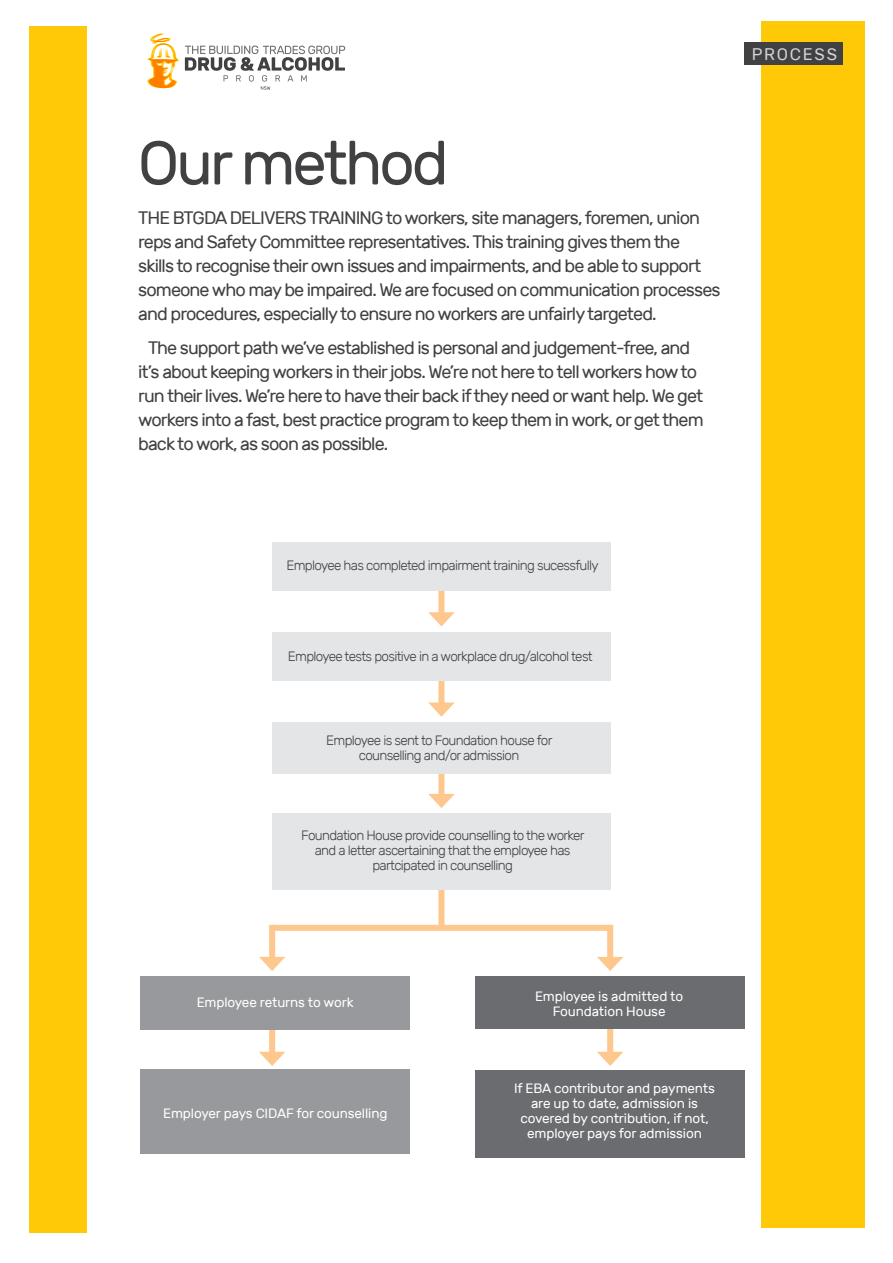
<style>
.page{position:relative;width:893px;height:1263px;background:#fff}
.page>*{position:absolute;margin:0;border:0;box-sizing:border-box;transform-origin:0 0}
.t1{font:61.65px "Rubik";letter-spacing:-.05em;color:#414042}
.t2{font:18px/24px "Rubik";letter-spacing:-.05em;color:#414042}
.t3{font:16.8px "Rubik";letter-spacing:.105em;color:#d1d3d4}
.t4{font:300 13.5px/15px "Rubik";letter-spacing:-.05em;color:#414042;text-align:center}
.t5{font:13.5px/15px "Rubik";letter-spacing:-.01em;color:#fff;text-align:center}
</style>
<div class="page">
<div style="left:29px;top:26px;width:57px;height:1206px;background:#ffc907"></div>
<div style="left:607px;top:1023px;width:6px;height:34px;background:#fdc78d"></div>
<svg style="left:597px;top:1052px;width:26px;height:14px"></svg>
<div style="left:269px;top:1023px;width:6px;height:34px;background:#fdc78d"></div>
<svg style="left:259px;top:1052px;width:26px;height:14px"></svg>
<div style="left:140px;top:1070px;width:269px;height:84px;background:#97999c"></div>
<div style="left:475px;top:1070px;width:269px;height:87px;background:#6b6c6f"></div>
<div style="left:438px;top:887px;width:6px;height:38px;background:#fdc78d"></div>
<div style="left:272px;top:925px;width:338px;height:6px;background:#fdc78d"></div>
<div style="left:438px;top:772px;width:6px;height:27px;background:#fdc78d"></div>
<svg style="left:428px;top:794px;width:27px;height:14px"></svg>
<div style="left:438px;top:590px;width:6px;height:27px;background:#fdc78d"></div>
<svg style="left:428px;top:612px;width:27px;height:14px"></svg>
<div style="left:438px;top:680px;width:6px;height:28px;background:#fdc78d"></div>
<svg style="left:428px;top:702px;width:27px;height:15px"></svg>
<div style="left:607px;top:925px;width:6px;height:37px;background:#fdc78d"></div>
<svg style="left:597px;top:957px;width:26px;height:14px"></svg>
<div style="left:269px;top:925px;width:6px;height:37px;background:#fdc78d"></div>
<svg style="left:259px;top:957px;width:26px;height:14px"></svg>
<div style="left:272px;top:632px;width:338px;height:49px;background:#e4e5e6"></div>
<div style="left:272px;top:722px;width:338px;height:52px;background:#e4e5e6"></div>
<div style="left:272px;top:542px;width:338px;height:49px;background:#e4e5e6"></div>
<div style="left:140px;top:976px;width:269px;height:54px;background:#97999c"></div>
<div style="left:475px;top:976px;width:269px;height:53px;background:#6b6c6f"></div>
<div style="left:272px;top:813px;width:338px;height:77px;background:#e4e5e6"></div>
<div style="left:761px;top:21px;width:104px;height:1207px;background:#ffc907"></div>
<svg style="left:185px;top:46px;width:160px;height:44px"></svg>
<svg style="left:147px;top:33px;width:32px;height:55px"></svg>
<div style="left:745px;top:43px;width:98px;height:22px;background:#414042"></div>
<h1 class="t1" style="left:138px;top:129px;width:312px">Our method</h1>
<p class="t2" style="left:138px;top:207px;width:584px">THE BTGDA DELIVERS TRAINING to workers, site managers, foremen, union reps and Safety Committee representatives. This training gives them the<br>skills to recognise their own issues and impairments, and be able to support someone who may be impaired. We are focused on communication processes and procedures, especially to ensure no workers are unfairly targeted.</p>
<p class="t2" style="left:138px;top:336px;width:567px;text-indent:10px">The support path we’ve established is personal and judgement-free, and it’s about keeping workers in their jobs. We’re not here to tell workers how to run their lives. We’re here to have their back if they need or want help. We get workers into a fast, best practice program to keep them in work, or get them back to work, as soon as possible.</p>
<p class="t3" style="left:752px;top:45px;width:87px">PROCESS</p>
<p class="t4" style="left:286px;top:558px;width:314px">Employee has completed impairment training sucessfully</p>
<p class="t4" style="left:288px;top:649px;width:306px">Employee tests positive in a workplace drug/alcohol test</p>
<p class="t4" style="left:326px;top:733px;width:228px">Employee is sent to Foundation house for counselling and/or admission</p>
<p class="t4" style="left:301px;top:828px;width:285px">Foundation House provide counselling to the worker and a letter ascertaining that the employee has partcipated in counselling</p>
<p class="t5" style="left:197px;top:995px;width:158px">Employee returns to work</p>
<p class="t5" style="left:535px;top:989px;width:150px">Employee is admitted to<br>Foundation House</p>
<p class="t5" style="left:163px;top:1106px;width:226px">Employer pays CIDAF for counselling</p>
<p class="t5" style="left:514px;top:1081px;width:202px">If EBA contributor and payments are up to date, admission is covered by contribution, if not, employer pays for admission</p>
</div>
